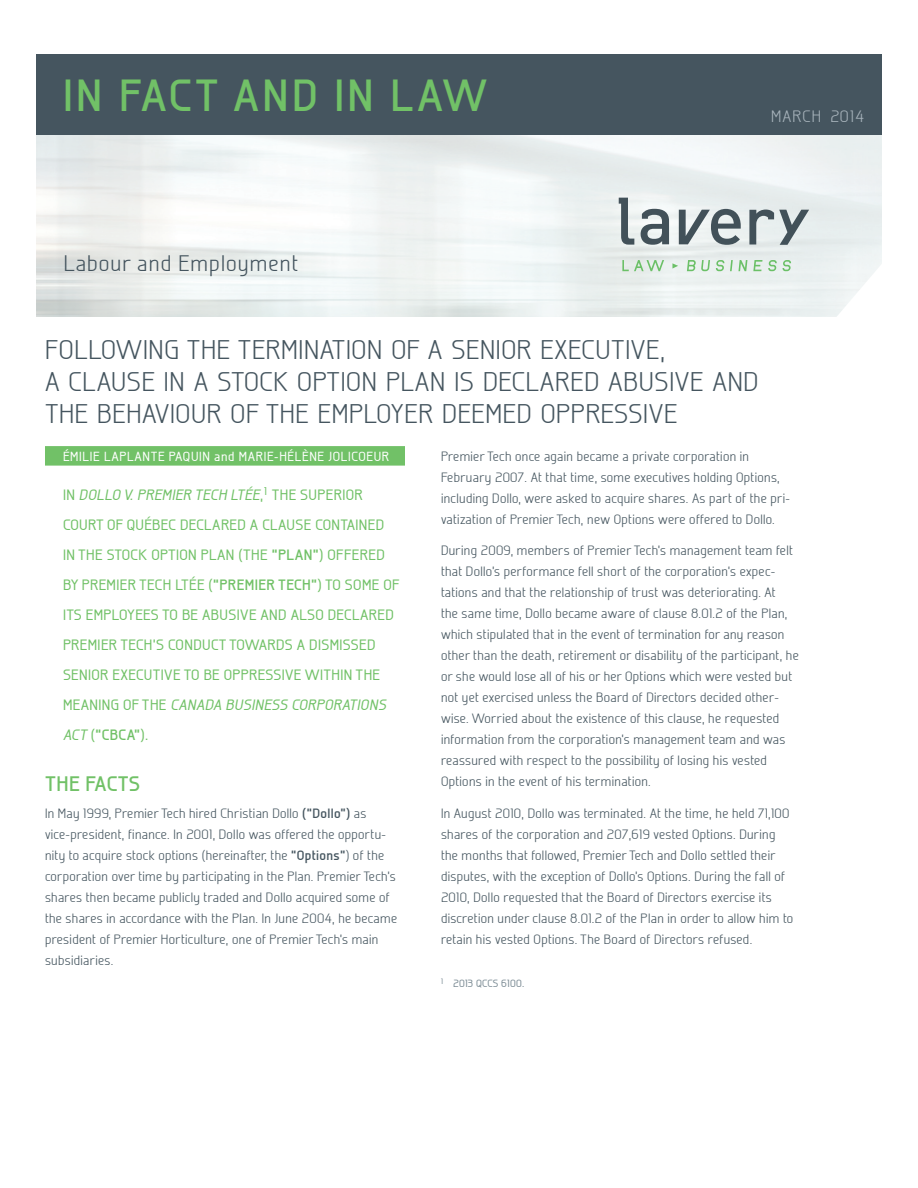
<style>
.page{position:relative;width:918px;height:1188px;background:#fff}
.page>*{position:absolute;margin:0;border:0;box-sizing:border-box;transform-origin:0 0}
.t1{font:700 45px "Galette";letter-spacing:.075em;color:#71c167}
.Titre_1{font:300 27px/32.2px "Galette";letter-spacing:.025em;color:#45555f}
.t2{font:300 22.5px "Galette";letter-spacing:.05em;color:#45555f}
.Titre_4{font:700 21px "Galette";letter-spacing:.01em;color:#71c167}
.t3{font:300 16.5px "Galette";letter-spacing:.075em;color:#a8b4bc}
.Introduction{font:500 15px/30px "Galette";letter-spacing:.025em;color:#71c167}
.Texte{font:300 13.5px/21px "Galette";letter-spacing:.025em;color:#45555f}
.Auteur{font:500 13.2px "Galette";letter-spacing:.05em;color:#fff}
.Notes_de_bas{font:500 10.5px "Galette";letter-spacing:.025em;color:#7b8b94}
.s1{font-style:italic}
.s2{font-weight:700}
</style>
<div class="page">
<div style="left:36px;top:54px;width:846px;height:81px;background:#45555f"></div>
<div style="left:45px;top:446px;width:360px;height:20px;background:#71c167"></div>
<svg style="left:641px;top:209px;width:28px;height:36px"></svg>
<svg style="left:619px;top:198px;width:15px;height:47px"></svg>
<svg style="left:679px;top:209px;width:62px;height:36px"></svg>
<svg style="left:749px;top:210px;width:60px;height:35px"></svg>
<svg style="left:622px;top:260px;width:42px;height:11px"></svg>
<svg style="left:687px;top:260px;width:23px;height:11px"></svg>
<svg style="left:716px;top:260px;width:8px;height:11px"></svg>
<svg style="left:730px;top:260px;width:17px;height:11px"></svg>
<svg style="left:753px;top:260px;width:24px;height:11px"></svg>
<svg style="left:783px;top:260px;width:8px;height:11px"></svg>
<svg style="left:672px;top:263px;width:6px;height:6px"></svg>
<h1 class="t1" style="left:63px;top:67px;width:426px">IN FACT AND IN LAW</h1>
<h3 class="t2" style="left:64px;top:250px;width:236px">Labour and Employment</h3>
<p class="t3" style="left:771px;top:106px;width:94px">MARCH 2014</p>
<p class="Titre_1" style="left:45px;top:333px;width:715px">FOLLOWING THE TERMINATION OF A SENIOR EXECUTIVE,<br>A CLAUSE IN A STOCK OPTION PLAN IS DECLARED ABUSIVE AND<br>THE BEHAVIOUR OF THE EMPLOYER DEEMED OPPRESSIVE</p>
<p class="Auteur" style="left:63px;top:448px;width:328px">ÉMILIE LAPLANTE PAQUIN and MARIE-HÉLÈNE JOLICOEUR</p>
<p class="Introduction" style="left:63px;top:479px;width:338px">IN <span class="s1">DOLLO V. PREMIER TECH LTÉE</span>,<sup>1</sup> THE SUPERIOR COURT OF QUÉBEC DECLARED A CLAUSE CONTAINED IN THE STOCK OPTION PLAN (THE <span class="s2">“PLAN”</span>) OFFERED BY PREMIER TECH LTÉE (<span class="s2">“PREMIER TECH”</span>) TO SOME OF ITS EMPLOYEES TO BE ABUSIVE AND ALSO DECLARED PREMIER TECH’S CONDUCT TOWARDS A DISMISSED SENIOR EXECUTIVE TO BE OPPRESSIVE WITHIN THE MEANING OF THE <span class="s1">CANADA BUSINESS CORPORATIONS ACT</span> (<span class="s2">“CBCA”</span>).</p>
<p class="Titre_4" style="left:45px;top:770px;width:97px">THE FACTS</p>
<p class="Texte" style="left:45px;top:803px;width:354px">In May 1999, Premier Tech hired Christian Dollo <span class="s2">(“Dollo”)</span> as vice‑president, finance. In 2001, Dollo was offered the opportu&shy;nity to acquire stock options (hereinafter, the <span class="s2">“Options”</span>) of the corporation over time by participating in the Plan. Premier Tech’s shares then became publicly traded and Dollo acquired some of the shares in accordance with the Plan. In June 2004, he became president of Premier Horticulture, one of Premier Tech’s main subsidiaries.</p>
<p class="Texte" style="left:441px;top:445px;width:350px">Premier Tech once again became a private corporation in February 2007. At that time, some executives holding Options, including Dollo, were asked to acquire shares. As part of the pri‑ vatization of Premier Tech, new Options were offered to Dollo.</p>
<p class="Texte" style="left:441px;top:540px;width:359px">During 2009, members of Premier Tech’s management team felt that Dollo’s performance fell short of the corporation’s expec&shy;tations and that the relationship of trust was deteriorating. At<br>the same time, Dollo became aware of clause 8.01.2 of the Plan, which stipulated that in the event of termination for any reason other than the death, retirement or disability of the participant, he or she would lose all of his or her Options which were vested but not yet exercised unless the Board of Directors decided other‑ wise. Worried about the existence of this clause, he requested information from the corporation’s management team and was reassured with respect to the possibility of losing his vested Options in the event of his termination.</p>
<p class="Texte" style="left:441px;top:802px;width:354px">In August 2010, Dollo was terminated. At the time, he held 71,100 shares of the corporation and 207,619 vested Options. During the months that followed, Premier Tech and Dollo settled their disputes, with the exception of Dollo’s Options. During the fall of 2010, Dollo requested that the Board of Directors exercise its discretion under clause 8.01.2 of the Plan in order to allow him to retain his vested Options. The Board of Directors refused.</p>
<p class="Notes_de_bas" style="left:441px;top:977px;width:85px"><sup>1</sup> 2013 QCCS 6100.</p>
</div>
